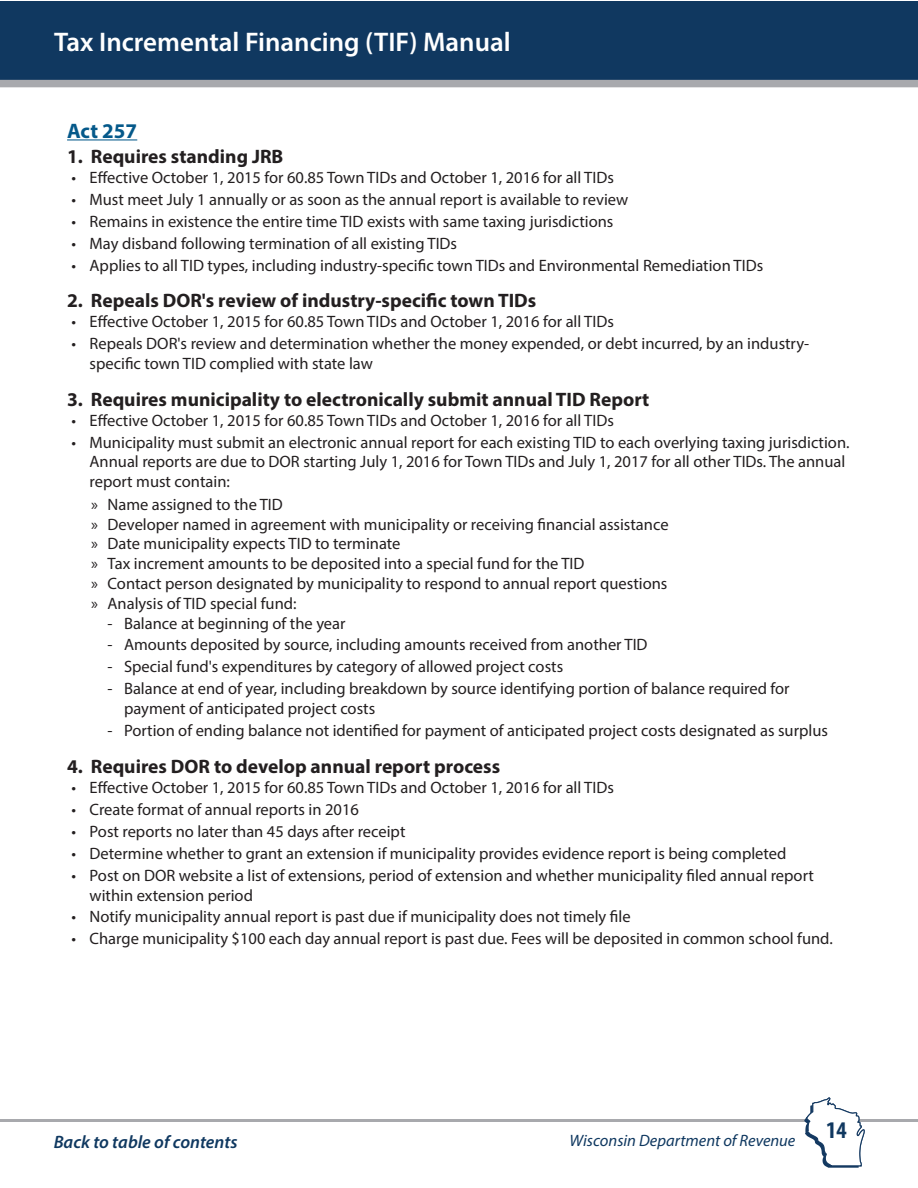
<style>
.page{position:relative;width:918px;height:1188px;background:#fff}
.page>*{position:absolute;margin:0;border:0;box-sizing:border-box;transform-origin:0 0}
.t1{font:600 27px "Myriad Pro";color:#fff}
.t2{font:700 condensed 24px "Myriad Pro";color:#103860}
.Heading_15_pt_bold__blue{font:700 21px "Myriad Pro";color:#05598a}
.Heading_13_pt_Black{font:700 19.5px "Myriad Pro";color:#231f20}
.t3{font:italic 600 18px "Myriad Pro";color:#0f3860}
._1_bulleted_list{font:16.5px/19.8px "Myriad Pro";color:#231f20}
._3rd_bulleted_list{font:16.5px/19.8px "Myriad Pro";color:#231f20}
._2nd_bullet_paragraph{font:16.5px "Myriad Pro";color:#231f20}
.t4{font:italic 16.5px "Myriad Pro";color:#0f3860}
</style>
<div class="page">
<div style="left:0;top:1px;width:918px;height:86px;background:#103860"></div>
<div style="left:0;top:80px;width:918px;height:7px;background:#a8a9ad"></div>
<hr style="left:0;top:1119px;width:918px;height:3px;background:#a8a9ad">
<svg style="left:804px;top:1097px;width:61px;height:71px"></svg>
<hr style="left:67px;top:139px;width:70px;height:1px;background:#05598a">
<h1 class="t1" style="left:54px;top:24px;width:458px">Tax Incremental Financing (TIF) Manual</h1>
<p class="Heading_15_pt_bold__blue" style="left:67px;top:117px;width:72px">Act 257</p>
<p class="Heading_13_pt_Black" style="left:67px;top:144px;width:218px">1. Requires standing JRB</p>
<p class="_1_bulleted_list" style="left:72px;top:167px;width:544px">• Effective October 1, 2015 for 60.85 Town TIDs and October 1, 2016 for all TIDs</p>
<p class="_1_bulleted_list" style="left:72px;top:189px;width:558px">• Must meet July 1 annually or as soon as the annual report is available to review</p>
<p class="_1_bulleted_list" style="left:72px;top:211px;width:543px">• Remains in existence the entire time TID exists with same taxing jurisdictions</p>
<p class="_1_bulleted_list" style="left:72px;top:233px;width:387px">• May disband following termination of all existing TIDs</p>
<p class="_1_bulleted_list" style="left:72px;top:255px;width:693px">• Applies to all TID types, including industry-specific town TIDs and Environmental Remediation TIDs</p>
<p class="Heading_13_pt_Black" style="left:67px;top:288px;width:471px">2. Repeals DOR's review of industry-specific town TIDs</p>
<p class="_1_bulleted_list" style="left:72px;top:312px;width:544px">• Effective October 1, 2015 for 60.85 Town TIDs and October 1, 2016 for all TIDs</p>
<p class="_1_bulleted_list" style="left:90px;top:333px;width:721px;text-indent:-18px">• Repeals DOR's review and determination whether the money expended, or debt incurred, by an industry&shy;specific town TID complied with state law</p>
<p class="Heading_13_pt_Black" style="left:67px;top:387px;width:584px">3. Requires municipality to electronically submit annual TID Report</p>
<p class="_1_bulleted_list" style="left:72px;top:410px;width:544px">• Effective October 1, 2015 for 60.85 Town TIDs and October 1, 2016 for all TIDs</p>
<p class="_1_bulleted_list" style="left:90px;top:432px;width:760px;text-indent:-18px">• Municipality must submit an electronic annual report for each existing TID to each overlying taxing jurisdiction.<br>Annual reports are due to DOR starting July 1, 2016 for Town TIDs and July 1, 2017 for all other TIDs. The annual report must contain:</p>
<p class="_2nd_bullet_paragraph" style="left:91px;top:494px;width:193px">» Name assigned to the TID</p>
<p class="_2nd_bullet_paragraph" style="left:91px;top:514px;width:579px">» Developer named in agreement with municipality or receiving financial assistance</p>
<p class="_2nd_bullet_paragraph" style="left:91px;top:534px;width:311px">» Date municipality expects TID to terminate</p>
<p class="_2nd_bullet_paragraph" style="left:91px;top:553px;width:495px">» Tax increment amounts to be deposited into a special fund for the TID</p>
<p class="_2nd_bullet_paragraph" style="left:91px;top:573px;width:578px">» Contact person designated by municipality to respond to annual report questions</p>
<p class="_2nd_bullet_paragraph" style="left:91px;top:593px;width:207px">» Analysis of TID special fund:</p>
<p class="_3rd_bulleted_list" style="left:108px;top:613px;width:239px">- Balance at beginning of the year</p>
<p class="_3rd_bulleted_list" style="left:108px;top:635px;width:542px">- Amounts deposited by source, including amounts received from another TID</p>
<p class="_3rd_bulleted_list" style="left:108px;top:657px;width:457px">- Special fund's expenditures by category of allowed project costs</p>
<p class="_3rd_bulleted_list" style="left:124px;top:679px;width:667px;text-indent:-16px">- Balance at end of year, including breakdown by source identifying portion of balance required for payment of anticipated project costs</p>
<p class="_3rd_bulleted_list" style="left:108px;top:720px;width:722px">- Portion of ending balance not identified for payment of anticipated project costs designated as surplus</p>
<p class="Heading_13_pt_Black" style="left:67px;top:754px;width:435px">4. Requires DOR to develop annual report process</p>
<p class="_1_bulleted_list" style="left:72px;top:777px;width:544px">• Effective October 1, 2015 for 60.85 Town TIDs and October 1, 2016 for all TIDs</p>
<p class="_1_bulleted_list" style="left:72px;top:799px;width:289px">• Create format of annual reports in 2016</p>
<p class="_1_bulleted_list" style="left:72px;top:821px;width:335px">• Post reports no later than 45 days after receipt</p>
<p class="_1_bulleted_list" style="left:72px;top:843px;width:716px">• Determine whether to grant an extension if municipality provides evidence report is being completed</p>
<p class="_1_bulleted_list" style="left:90px;top:865px;width:726px;text-indent:-18px">• Post on DOR website a list of extensions, period of extension and whether municipality filed annual report within extension period</p>
<p class="_1_bulleted_list" style="left:72px;top:907px;width:561px">• Notify municipality annual report is past due if municipality does not timely file</p>
<p class="_1_bulleted_list" style="left:72px;top:929px;width:761px">• Charge municipality $100 each day annual report is past due. Fees will be deposited in common school fund.</p>
<p class="t3" style="left:54px;top:1130px;width:185px">Back to table of contents</p>
<p class="t4" style="left:570px;top:1130px;width:227px">Wisconsin Department of Revenue</p>
<h2 class="t2" style="left:826px;top:1115px;width:22px">14</h2>
</div>
